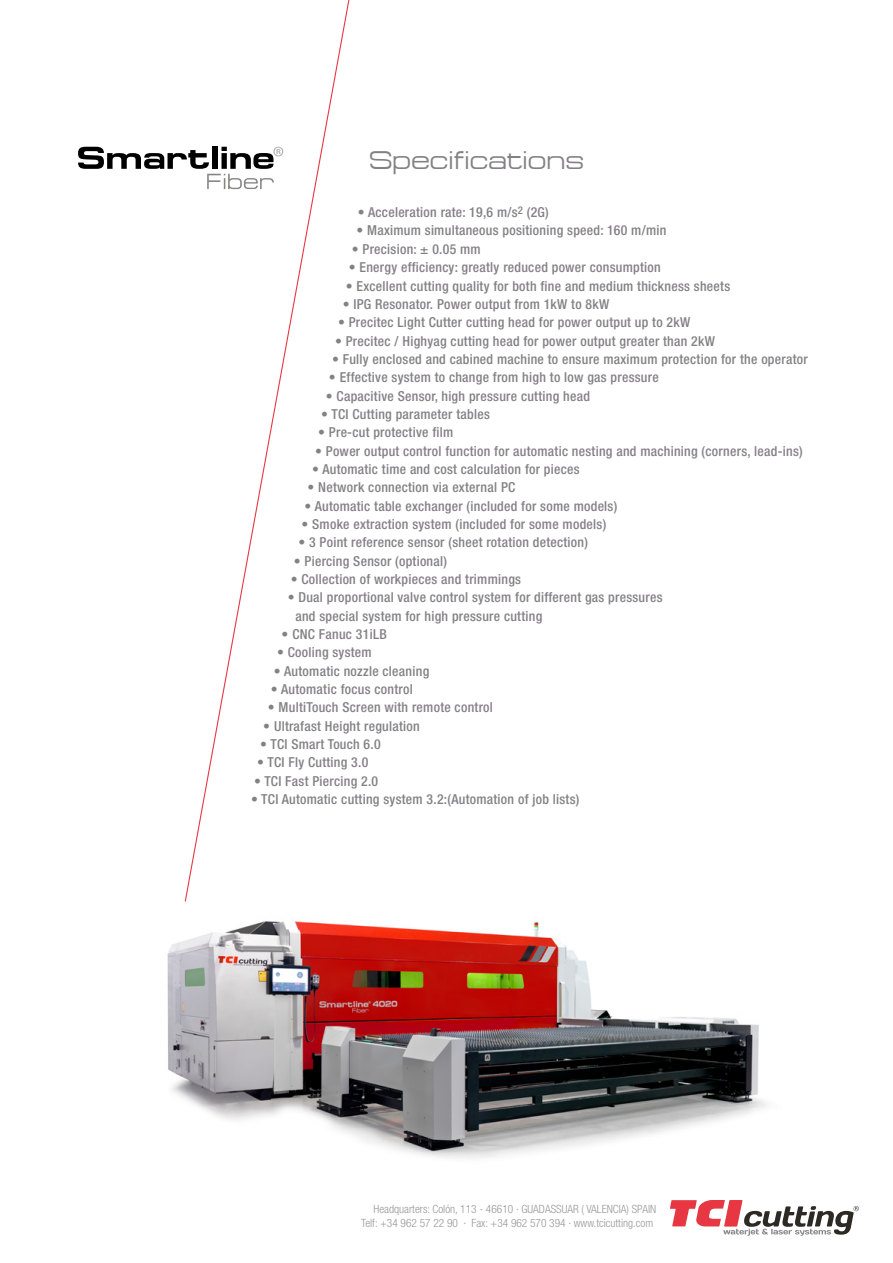
<style>
.page{position:relative;width:893px;height:1263px;background:#fff}
.page>*{position:absolute;margin:0;border:0;box-sizing:border-box;transform-origin:0 0}
.t1{font:25.95px "Micro Extend FLF";color:#848185}
.t2{font:500 condensed 13.8px/18.3px "Helvetica Neue LT Std";letter-spacing:.02em;color:#848185}
.t3{font:300 condensed 11.4px/13.6px "Helvetica Neue LT Std";color:#98989c;text-align:right}
</style>
<div class="page">
<svg style="left:184px;top:0;width:166px;height:902px"></svg>
<svg style="left:78px;top:147px;width:205px;height:42px"></svg>
<img style="left:167px;top:921px;width:600px;height:237px">
<svg style="left:670px;top:1200px;width:189px;height:36px"></svg>
<h1 class="t1" style="left:369px;top:147px;width:217px">Specifications</h1>
<p class="t2" style="left:358px;top:203px;width:192px">• Acceleration rate: 19,6 m/s<sup>2</sup> (2G)</p>
<p class="t2" style="left:356px;top:221px;width:312px">• Maximum simultaneous positioning speed: 160 m/min</p>
<p class="t2" style="left:352px;top:240px;width:130px">• Precision: ± 0.05 mm</p>
<p class="t2" style="left:349px;top:258px;width:313px">• Energy efficiency: greatly reduced power consumption</p>
<p class="t2" style="left:346px;top:276px;width:386px">• Excellent cutting quality for both fine and medium thickness sheets</p>
<p class="t2" style="left:343px;top:295px;width:268px">• IPG Resonator. Power output from 1kW to 8kW</p>
<p class="t2" style="left:338px;top:313px;width:354px">• Precitec Light Cutter cutting head for power output up to 2kW</p>
<p class="t2" style="left:335px;top:331px;width:381px">• Precitec / Highyag cutting head for power output greater than 2kW</p>
<p class="t2" style="left:332px;top:350px;width:477px">• Fully enclosed and cabined machine to ensure maximum protection for the operator</p>
<p class="t2" style="left:329px;top:368px;width:331px">• Effective system to change from high to low gas pressure</p>
<p class="t2" style="left:326px;top:386px;width:266px">• Capacitive Sensor, high pressure cutting head</p>
<p class="t2" style="left:321px;top:405px;width:170px">• TCI Cutting parameter tables</p>
<p class="t2" style="left:318px;top:423px;width:137px">• Pre-cut protective film</p>
<p class="t2" style="left:315px;top:441px;width:489px">• Power output control function for automatic nesting and machining (corners, lead-ins)</p>
<p class="t2" style="left:312px;top:460px;width:269px">• Automatic time and cost calculation for pieces</p>
<p class="t2" style="left:308px;top:478px;width:209px">• Network connection via external PC</p>
<p class="t2" style="left:304px;top:496px;width:314px">• Automatic table exchanger (included for some models)</p>
<p class="t2" style="left:301px;top:515px;width:306px">• Smoke extraction system (included for some models)</p>
<p class="t2" style="left:298px;top:533px;width:291px">• 3 Point reference sensor (sheet rotation detection)</p>
<p class="t2" style="left:294px;top:551px;width:155px">• Piercing Sensor (optional)</p>
<p class="t2" style="left:291px;top:570px;width:232px">• Collection of workpieces and trimmings</p>
<p class="t2" style="left:295px;top:588px;width:369px;text-indent:-8px">• Dual proportional valve control system for different gas pressures and special system for high pressure cutting</p>
<p class="t2" style="left:282px;top:625px;width:107px">• CNC Fanuc 31iLB</p>
<p class="t2" style="left:277px;top:643px;width:96px">• Cooling system</p>
<p class="t2" style="left:274px;top:661px;width:157px">• Automatic nozzle cleaning</p>
<p class="t2" style="left:271px;top:680px;width:143px">• Automatic focus control</p>
<p class="t2" style="left:268px;top:698px;width:227px">• MultiTouch Screen with remote control</p>
<p class="t2" style="left:263px;top:716px;width:158px">• Ultrafast Height regulation</p>
<p class="t2" style="left:260px;top:735px;width:122px">• TCI Smart Touch 6.0</p>
<p class="t2" style="left:257px;top:753px;width:113px">• TCI Fly Cutting 3.0</p>
<p class="t2" style="left:254px;top:771px;width:126px">• TCI Fast Piercing 2.0</p>
<p class="t2" style="left:251px;top:790px;width:330px">• TCI Automatic cutting system 3.2:(Automation of job lists)</p>
<p class="t3" style="left:361px;top:1202px;width:297px">Headquarters: Colón, 113 - 46610 · GUADASSUAR ( VALENCIA) SPAIN<br>Telf: +34 962 57 22 90 · Fax: +34 962 570 394 · www.tcicutting.com</p>
</div>
